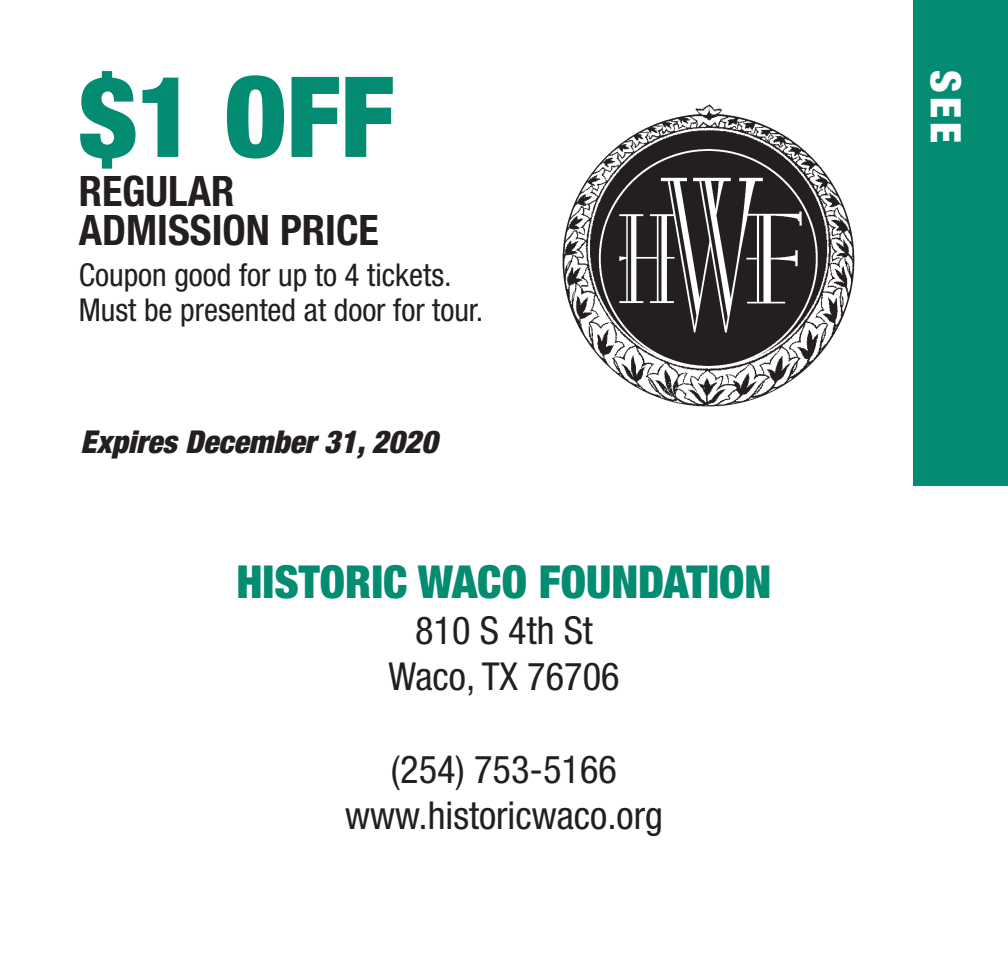
<style>
.page{position:relative;width:1008px;height:971px;background:#fff}
.page>*{position:absolute;margin:0;border:0;box-sizing:border-box;transform-origin:0 0}
.t1{font:900 condensed 112px "Helvetica Neue LT Std";color:#048c73}
.t2{font:900 condensed 45.5px "Helvetica Neue LT Std";color:#048c73}
.t3{font:700 condensed 42px/38.5px "Helvetica Neue LT Std";color:#231f20}
.t4{font:900 condensed 42px "Helvetica Neue LT Std";color:#fff}
.t5{font:condensed 38.5px/46.2px "Helvetica Neue LT Std";color:#231f20;text-align:center}
.t6{font:condensed 31.5px/35px "Helvetica Neue LT Std";color:#231f20}
.t7{font:italic 900 condensed 31.5px "Helvetica Neue LT Std";color:#231f20}
</style>
<div class="page">
<div style="left:914px;top:0;width:94px;height:485px;background:#048c73"></div>
<img style="left:563px;top:104px;width:292px;height:302px">
<h1 class="t1" style="left:79px;top:48px;width:317px">$1 OFF</h1>
<h3 class="t3" style="left:79px;top:171px;width:302px">REGULAR<br>ADMISSION PRICE</h3>
<p class="t6" style="left:79px;top:257px;width:406px">Coupon good for up to 4 tickets.<br>Must be presented at door for tour.</p>
<p class="t7" style="left:81px;top:422px;width:358px">Expires December 31, 2020</p>
<h2 class="t2" style="left:237px;top:553px;width:536px">HISTORIC WACO FOUNDATION</h2>
<p class="t5" style="left:388px;top:607px;width:233px">810 S 4th St<br>Waco, TX 76706</p>
<p class="t5" style="left:345px;top:745px;width:319px">(254) 753-5166 www.historicwaco.org</p>
<h3 class="t4" style="left:972px;top:70px;width:74px;rotate:90deg">SEE</h3>
</div>
